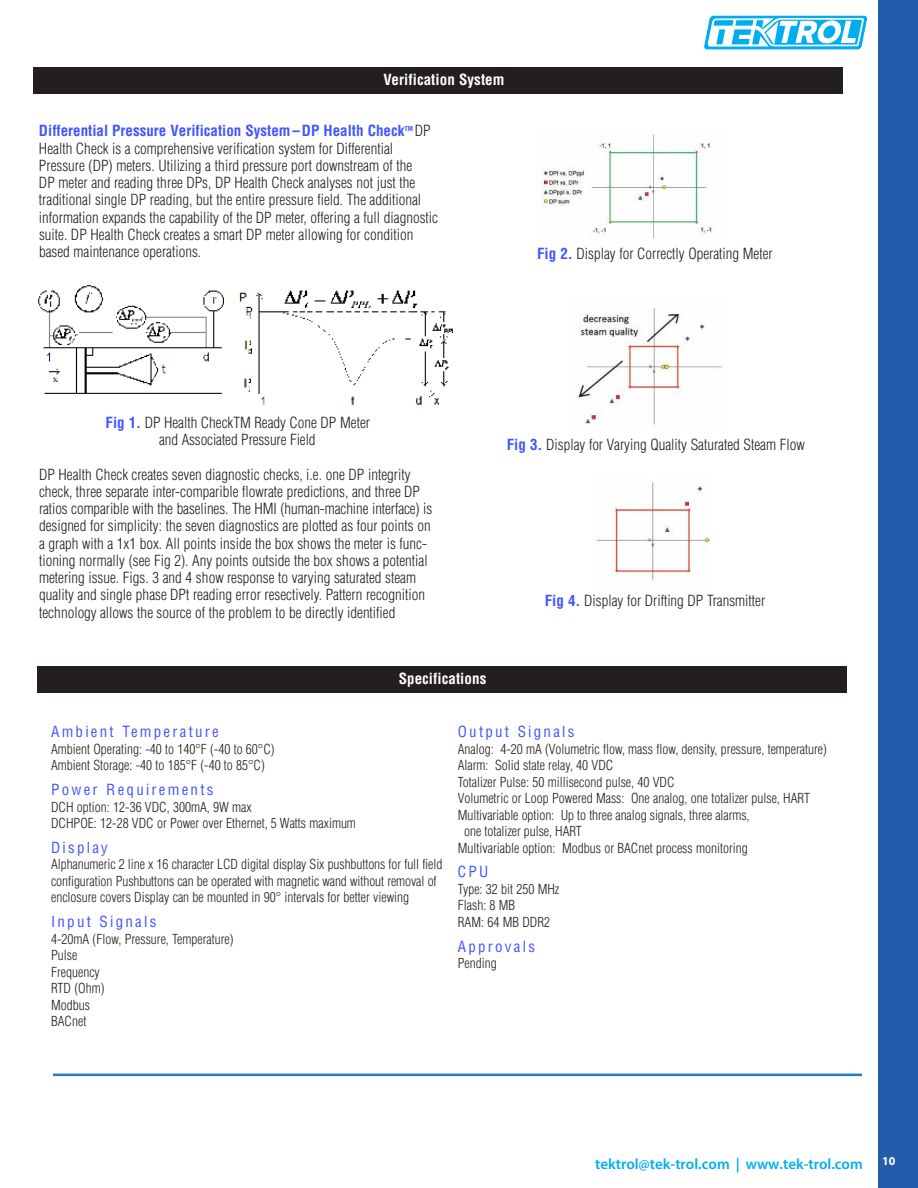
<style>
.page{position:relative;width:918px;height:1188px;background:#fff}
.page>*{position:absolute;margin:0;border:0;box-sizing:border-box;transform-origin:0 0}
.t1{font:300 condensed 15px/17.2px "Helvetica";color:#241f1f}
.t2{font:condensed 15px "Helvetica";letter-spacing:.15em;color:#4055ff}
.t3{font:700 condensed 15px "Helvetica";color:#4055ff}
.t4{font:600 15px "Myriad Pro";color:#00aeef}
.t5{font:700 condensed 15px "Helvetica";letter-spacing:.005em;color:#fff}
.t6{font:300 condensed 13.5px/16.5px "Helvetica";color:#241f1f}
.t7{font:700 condensed 6.75px "Helvetica";color:#4055ff}
.s1{font-weight:700;color:#4055ff}
</style>
<div class="page">
<svg style="left:704px;top:16px;width:163px;height:33px"></svg>
<div style="left:879px;top:0;width:39px;height:1188px;background:#225cab"></div>
<div style="left:33px;top:68px;width:810px;height:26px;background:#241f1f"></div>
<img style="left:38px;top:285px;width:415px;height:120px">
<img style="left:541px;top:134px;width:171px;height:105px">
<img style="left:578px;top:308px;width:145px;height:117px">
<img style="left:596px;top:482px;width:113px;height:99px">
<div style="left:38px;top:666px;width:809px;height:27px;background:#241f1f"></div>
<img style="left:54px;top:1073px;width:807px;height:4px">
<p class="t5" style="left:383px;top:70px;width:123px">Verification System</p>
<p class="t3" style="left:39px;top:122px;width:367px">Differential Pressure Verification System–DP Health Check</p>
<p class="t7" style="left:404px;top:125px;width:10px">TM</p>
<p class="t1" style="left:415px;top:122px;width:17px">DP</p>
<p class="t1" style="left:39px;top:139px;width:401px">Health Check is a comprehensive verification system for Differential Pressure (DP) meters. Utilizing a third pressure port downstream of the<br>DP meter and reading three DPs, DP Health Check analyses not just the traditional single DP reading, but the entire pressure field. The additional information expands the capability of the DP meter, offering a full diagnostic suite. DP Health Check creates a smart DP meter allowing for condition based maintenance operations.</p>
<p class="t1" style="left:537px;top:245px;width:237px"><span class="s1">Fig 2.</span> Display for Correctly Operating Meter</p>
<p class="t1" style="left:106px;top:413px;width:266px;line-height:17.9px;text-align:center"><span class="s1">Fig 1.</span> DP Health CheckTM Ready Cone DP Meter and Associated Pressure Field</p>
<p class="t1" style="left:39px;top:465px;width:395px">DP Health Check creates seven diagnostic checks, i.e. one DP integrity check, three separate inter-comparible flowrate predictions, and three DP ratios comparible with the baselines. The HMI (human-machine interface) is designed for simplicity: the seven diagnostics are plotted as four points on a graph with a 1x1 box. All points inside the box shows the meter is func&shy;tioning normally (see Fig 2). Any points outside the box shows a potential metering issue. Figs. 3 and 4 show response to varying saturated steam quality and single phase DPt reading error resectively. Pattern recognition technology allows the source of the problem to be directly identified</p>
<p class="t1" style="left:507px;top:436px;width:300px"><span class="s1">Fig 3.</span> Display for Varying Quality Saturated Steam Flow</p>
<p class="t1" style="left:545px;top:592px;width:222px"><span class="s1">Fig 4.</span> Display for Drifting DP Transmitter</p>
<p class="t5" style="left:399px;top:669px;width:89px">Specifications</p>
<p class="t2" style="left:458px;top:722px;width:118px">Output Signals</p>
<p class="t6" style="left:458px;top:741px;width:371px">Analog: 4-20 mA (Volumetric flow, mass flow, density, pressure, temperature)</p>
<p class="t6" style="left:458px;top:757px;width:157px">Alarm: Solid state relay, 40 VDC</p>
<p class="t6" style="left:458px;top:774px;width:218px">Totalizer Pulse: 50 millisecond pulse, 40 VDC</p>
<p class="t6" style="left:458px;top:790px;width:354px">Volumetric or Loop Powered Mass: One analog, one totalizer pulse, HART</p>
<p class="t6" style="left:458px;top:807px;width:293px">Multivariable option: Up to three analog signals, three alarms,</p>
<p class="t6" style="left:464px;top:823px;width:119px">one totalizer pulse, HART</p>
<p class="t6" style="left:458px;top:839px;width:291px">Multivariable option: Modbus or BACnet process monitoring</p>
<p class="t2" style="left:458px;top:863px;width:32px">CPU</p>
<p class="t6" style="left:458px;top:881px;width:103px">Type: 32 bit 250 MHz<br>Flash: 8 MB<br>RAM: 64 MB DDR2</p>
<p class="t2" style="left:458px;top:937px;width:79px">Approvals</p>
<p class="t6" style="left:458px;top:955px;width:40px">Pending</p>
<p class="t2" style="left:51px;top:722px;width:169px">Ambient Temperature</p>
<p class="t6" style="left:51px;top:741px;width:225px">Ambient Operating: -40 to 140°F (-40 to 60°C)<br>Ambient Storage: -40 to 185°F (-40 to 85°C)</p>
<p class="t2" style="left:51px;top:780px;width:164px">Power Requirements</p>
<p class="t6" style="left:51px;top:799px;width:306px">DCH option: 12-36 VDC, 300mA, 9W max<br>DCHPOE: 12-28 VDC or Power over Ethernet, 5 Watts maximum</p>
<p class="t2" style="left:51px;top:838px;width:58px">Display</p>
<p class="t6" style="left:51px;top:856px;width:393px">Alphanumeric 2 line x 16 character LCD digital display Six pushbuttons for full field configuration Pushbuttons can be operated with magnetic wand without removal of enclosure covers Display can be mounted in 90° intervals for better viewing</p>
<p class="t2" style="left:51px;top:912px;width:107px">Input Signals</p>
<p class="t6" style="left:51px;top:930px;width:184px">4-20mA (Flow, Pressure, Temperature)<br>Pulse<br>Frequency<br>RTD (Ohm)<br>Modbus<br>BACnet</p>
<p class="t4" style="left:595px;top:1155px;width:269px">tektrol@tek-trol.com | www.tek-trol.com</p>
</div>
